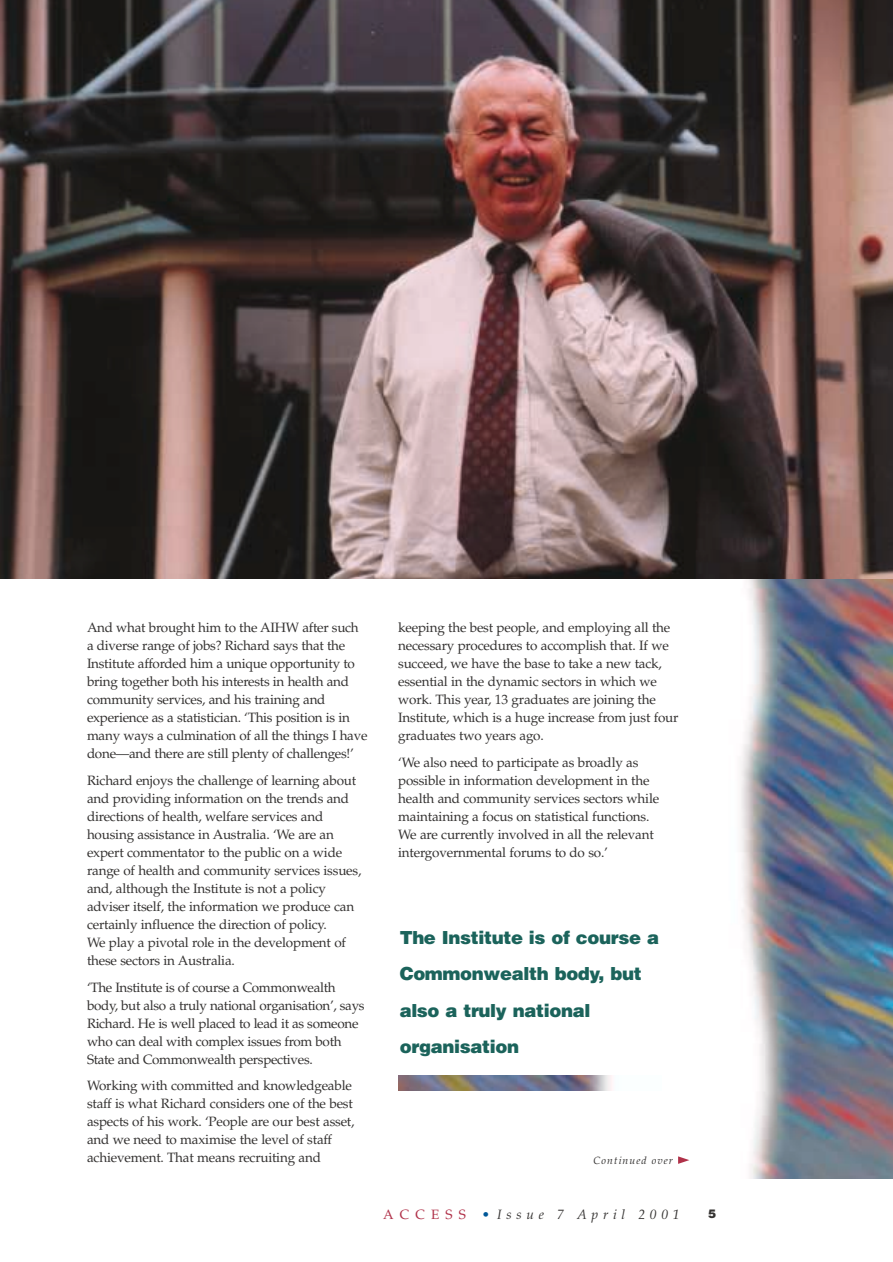
<style>
.page{position:relative;width:893px;height:1262px;background:#fff}
.page>*{position:absolute;margin:0;border:0;box-sizing:border-box;transform-origin:0 0}
.t1{font:900 18px/36px "Helvetica";letter-spacing:-.02em;color:#1b635b}
.t2{font:13.5px/18px "Palatino";letter-spacing:-.015em;color:#343231}
.t3{font:italic 13.5px "Palatino";letter-spacing:.35em;color:#343231}
.t4{font:900 12px "Helvetica";color:#343231}
.t5{font:italic 10.5px "Palatino";letter-spacing:.1em;color:#343231}
.s1{font-style:normal;color:#b03149}
.s2{font-style:normal;color:#005898}
</style>
<div class="page">
<img style="left:706px;top:578px;width:186px;height:600px">
<img style="left:0;top:0;width:892px;height:578px">
<svg style="left:678px;top:1156px;width:11px;height:7px"></svg>
<img style="left:398px;top:1075px;width:214px;height:15px">
<p class="t2" style="left:87px;top:620px;width:282px">And what brought him to the AIHW after such a diverse range of jobs? Richard says that the Institute afforded him a unique opportunity to bring together both his interests in health and community services, and his training and experience as a statistician. ‘This position is in many ways a culmination of all the things I have done—and there are still plenty of challenges!’</p>
<p class="t2" style="left:87px;top:773px;width:276px">Richard enjoys the challenge of learning about and providing information on the trends and directions of health, welfare services and housing assistance in Australia. ‘We are an expert commentator to the public on a wide range of health and community services issues, and, although the Institute is not a policy adviser itself, the information we produce can certainly influence the direction of policy.<br>We play a pivotal role in the development of these sectors in Australia.</p>
<p class="t2" style="left:87px;top:979px;width:279px">‘The Institute is of course a Commonwealth body, but also a truly national organisation’, says Richard. He is well placed to lead it as someone who can deal with complex issues from both State and Commonwealth perspectives.</p>
<p class="t2" style="left:87px;top:1078px;width:269px">Working with committed and knowledgeable staff is what Richard considers one of the best aspects of his work. ‘People are our best asset, and we need to maximise the level of staff achievement. That means recruiting and</p>
<p class="t2" style="left:398px;top:620px;width:282px">keeping the best people, and employing all the necessary procedures to accomplish that. If we succeed, we have the base to take a new tack, essential in the dynamic sectors in which we work. This year, 13 graduates are joining the Institute, which is a huge increase from just four graduates two years ago.</p>
<p class="t2" style="left:398px;top:755px;width:262px">‘We also need to participate as broadly as possible in information development in the health and community services sectors while maintaining a focus on statistical functions.<br>We are currently involved in all the relevant intergovernmental forums to do so.’</p>
<h1 class="t1" style="left:399px;top:921px;width:261px">The Institute is of course a<br>Commonwealth body, but also a truly national organisation</h1>
<p class="t5" style="left:593px;top:1156px;width:81px">Continued over</p>
<p class="t3" style="left:383px;top:1209px;width:298px"><span class="s1">ACCESS</span> <span class="s2">•</span> Issue 7 April 2001</p>
<p class="t4" style="left:708px;top:1209px;width:10px">5</p>
</div>
